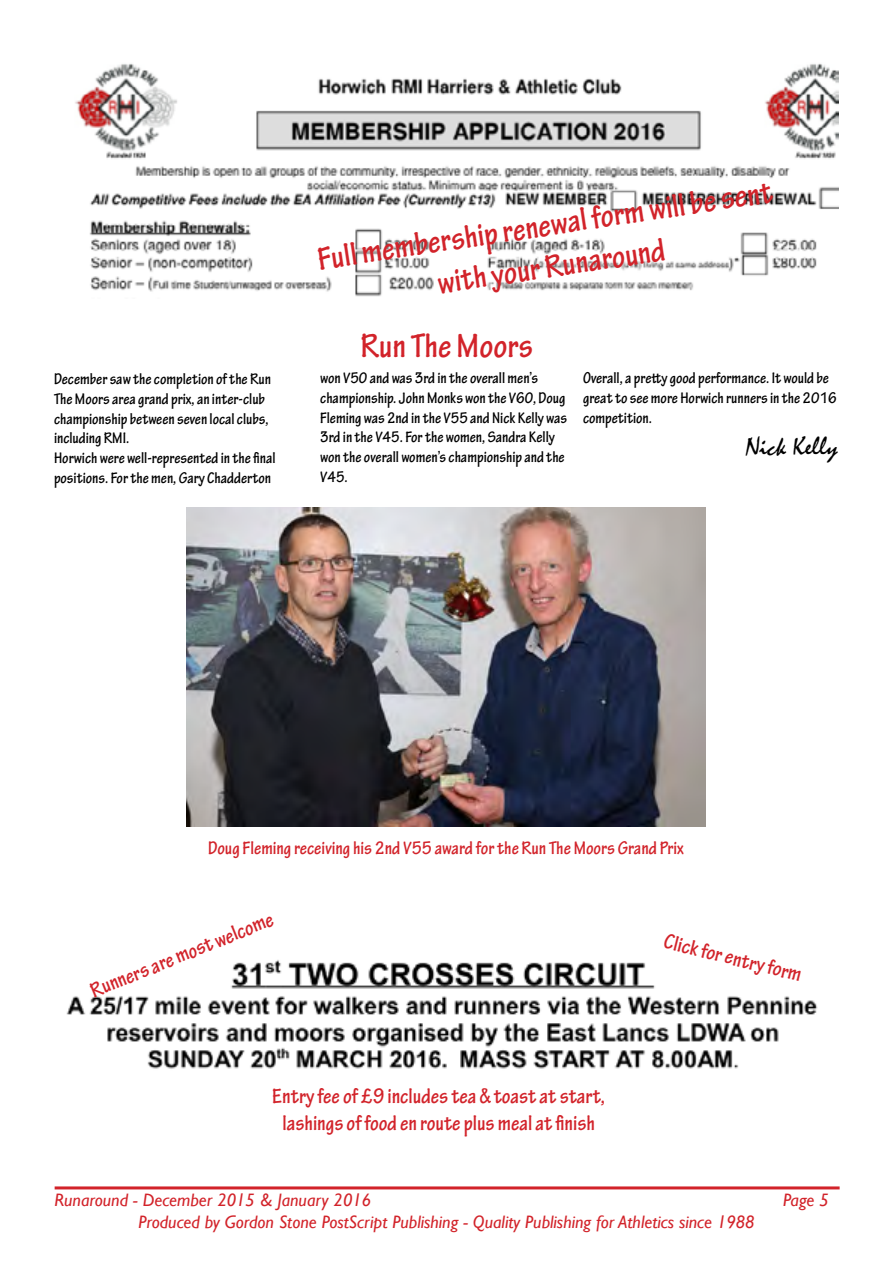
<style>
.page{position:relative;width:893px;height:1263px;background:#fff}
.page>*{position:absolute;margin:0;border:0;box-sizing:border-box;transform-origin:0 0}
.t1{font:700 condensed 36px "Tekton Pro";color:#d2232a}
.t2{font:700 condensed 34.5px/41.4px "Tekton Pro";color:#d2232a;text-align:center}
.t3{font:27px "Mistral";color:#000}
.t4{font:700 condensed 22.5px/27px "Tekton Pro";color:#d2232a;text-align:center}
.t5{font:700 condensed 19.5px "Tekton Pro";color:#d2232a}
.t6{font:italic 18px "Gill Sans";color:#d2232a}
.t7{font:700 condensed 16.5px/19.8px "Tekton Pro";color:#000}
</style>
<div class="page">
<hr style="left:55px;top:1186px;width:785px;height:3px;background:#d2232a">
<img style="left:187px;top:508px;width:518px;height:319px">
<img style="left:66px;top:960px;width:752px;height:109px">
<img style="left:75px;top:63px;width:763px;height:234px">
<h2 class="t2" style="left:315px;top:237px;width:461px;rotate:-8deg">Full membership renewal form will be sent with your Runaround</h2>
<p class="t7" style="left:54px;top:369px;width:223px">December saw the completion of the Run The Moors area grand prix, an inter-club championship between seven local clubs, including RMI.<br>Horwich were well-represented in the final positions. For the men, Gary Chadderton</p>
<h1 class="t1" style="left:360px;top:325px;width:174px">Run The Moors</h1>
<p class="t7" style="left:320px;top:368px;width:248px">won V50 and was 3rd in the overall men’s championship. John Monks won the V60, Doug Fleming was 2nd in the V55 and Nick Kelly was 3rd in the V45. For the women, Sandra Kelly won the overall women’s championship and the V45.</p>
<p class="t7" style="left:583px;top:368px;width:255px">Overall, a pretty good performance. It would be great to see more Horwich runners in the 2016 competition.</p>
<h3 class="t3" style="left:746px;top:431px;width:94px">Nick Kelly</h3>
<p class="t5" style="left:208px;top:836px;width:477px">Doug Fleming receiving his 2nd V55 award for the Run The Moors Grand Prix</p>
<h3 class="t4" style="left:86px;top:979px;width:197px;rotate:-22deg">Runners are most welcome</h3>
<h3 class="t4" style="left:272px;top:1083px;width:334px">Entry fee of £9 includes tea &amp; toast at start, lashings of food en route plus meal at finish</h3>
<h3 class="t4" style="left:668px;top:928px;width:143px;rotate:14deg">Click for entry form</h3>
<p class="t6" style="left:55px;top:1190px;width:318px">Runaround - December 2015 &amp; January 2016</p>
<p class="t6" style="left:783px;top:1190px;width:47px">Page 5</p>
<p class="t6" style="left:138px;top:1211px;width:618px">Produced by Gordon Stone PostScript Publishing - Quality Publishing for Athletics since 1988</p>
</div>
